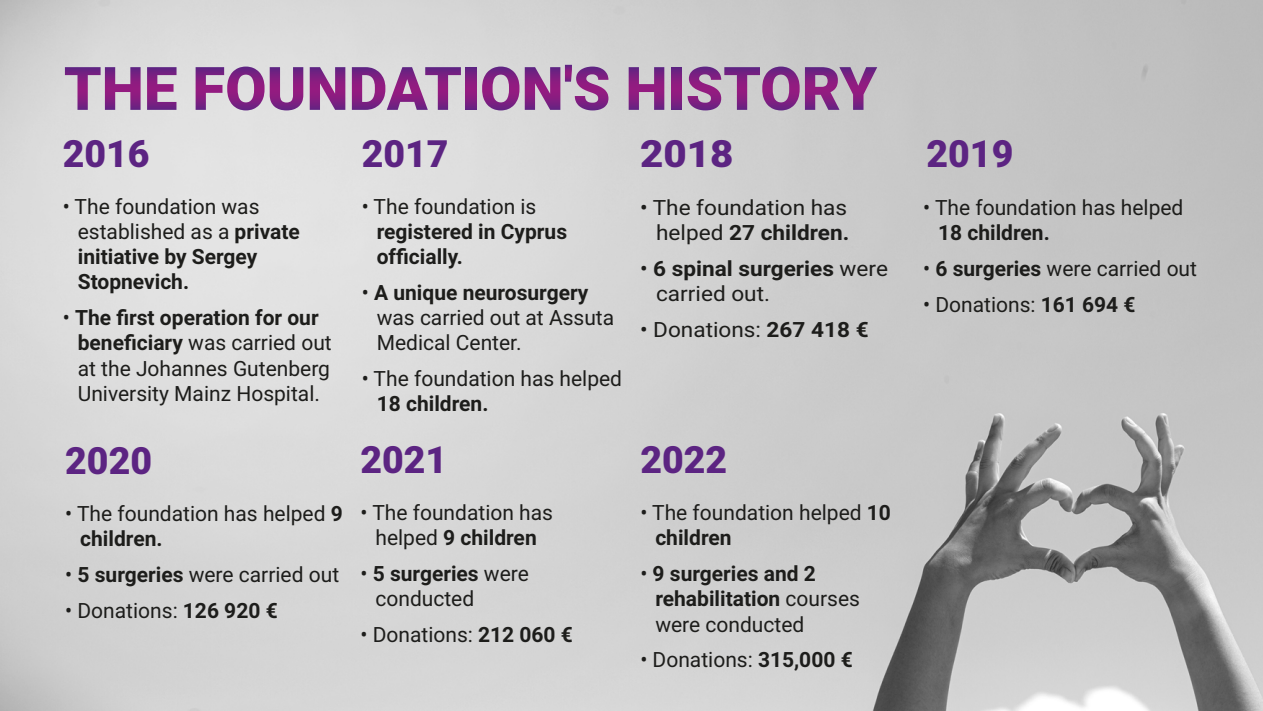
<style>
.page{position:relative;width:1263px;height:711px;background:#fff}
.page>*{position:absolute;margin:0;border:0;box-sizing:border-box;transform-origin:0 0}
.t1{font:900 37.5px "Roboto";color:#5c2482}
.t2{font:900 37.5px "Roboto";color:#5c2482;scale:1.08 1}
.t3{font:21px/25.2px "Roboto";color:#1d1d1b}
.t4{font:700 21px/25.2px "Roboto";color:#1d1d1b}
.t5{font:21px/25.2px "Roboto";color:#1d1d1b;text-align:right;scale:1.08 1}
.s1{font-weight:400}
.s2{font-weight:700}
</style>
<div class="page">
<img style="left:0;top:0;width:1263px;height:710px">
<svg style="left:65px;top:67px;width:76px;height:43px"></svg>
<svg style="left:147px;top:67px;width:30px;height:43px"></svg>
<svg style="left:196px;top:66px;width:107px;height:44px"></svg>
<svg style="left:310px;top:67px;width:35px;height:43px"></svg>
<svg style="left:352px;top:67px;width:109px;height:43px"></svg>
<svg style="left:466px;top:67px;width:10px;height:43px"></svg>
<svg style="left:482px;top:66px;width:37px;height:44px"></svg>
<svg style="left:525px;top:65px;width:83px;height:45px"></svg>
<svg style="left:629px;top:67px;width:35px;height:43px"></svg>
<svg style="left:671px;top:67px;width:11px;height:43px"></svg>
<svg style="left:688px;top:66px;width:189px;height:44px"></svg>
<h1 class="t1" style="left:63px;top:128px;width:88px">2016</h1>
<h1 class="t1" style="left:362px;top:128px;width:88px">2017</h1>
<p class="t4" style="left:78px;top:193px;width:224px;text-indent:-15px"><span class="s1">• The foundation was established as a</span> private initiative by Sergey<br>Stopnevich.</p>
<p class="t3" style="left:78px;top:304px;width:255px;text-indent:-15px">• <span class="s2">The first operation for our beneficiary</span> was carried out at the Johannes Gutenberg<br>University Mainz Hospital.</p>
<h1 class="t1" style="left:65px;top:433px;width:88px">2020</h1>
<p class="t3" style="left:80px;top:500px;width:264px;text-indent:-15px">• The foundation has helped <span class="s2">9 children.</span></p>
<p class="t3" style="left:65px;top:560px;width:275px">• <span class="s2">5 surgeries</span> were carried out</p>
<p class="t3" style="left:65px;top:596px;width:214px">• Donations: <span class="s2">126 920 €</span></p>
<p class="t3" style="left:362px;top:193px;width:176px">• The foundation is</p>
<p class="t4" style="left:377px;top:218px;width:192px">registered in Cyprus officially.</p>
<p class="t3" style="left:377px;top:279px;width:239px;text-indent:-15px">• <span class="s2">A unique neurosurgery </span>was carried out at Assuta<br>Medical Center.</p>
<p class="t3" style="left:362px;top:365px;width:262px">• The foundation has helped</p>
<p class="t4" style="left:377px;top:390px;width:113px">18 children.</p>
<h1 class="t1" style="left:360px;top:433px;width:88px">2021</h1>
<p class="t3" style="left:360px;top:499px;width:194px;text-align:center">• The foundation has helped <span class="s2">9 children</span></p>
<p class="t3" style="left:375px;top:560px;width:155px;text-indent:-15px">• <span class="s2">5 surgeries</span> were conducted</p>
<p class="t3" style="left:360px;top:621px;width:214px">• Donations: <span class="s2">212 060 €</span></p>
<h1 class="t2" style="left:640px;top:128px;width:88px">2018</h1>
<p class="t5" style="left:640px;top:194px;width:195px">• The foundation has helped <span class="s2">27 children.</span></p>
<p class="t5" style="left:656px;top:255px;width:216px;text-align:left;text-indent:-16px">• <span class="s2">6 spinal surgeries</span> were carried out.</p>
<p class="t5" style="left:640px;top:316px;width:213px">• Donations: <span class="s2">267 418 €</span></p>
<h1 class="t1" style="left:640px;top:433px;width:88px">2022</h1>
<p class="t3" style="left:655px;top:499px;width:237px;text-indent:-15px">• The foundation helped <span class="s2">10 children</span></p>
<p class="t4" style="left:655px;top:560px;width:206px;text-indent:-15px"><span class="s1">•</span> 9 surgeries and 2 rehabilitation <span class="s1">courses were conducted</span></p>
<p class="t3" style="left:640px;top:646px;width:214px">• Donations: <span class="s2">315,000 €</span></p>
<h1 class="t1" style="left:926px;top:128px;width:88px">2019</h1>
<p class="t3" style="left:923px;top:194px;width:262px">• The foundation has helped</p>
<p class="t4" style="left:938px;top:219px;width:113px">18 children.</p>
<p class="t3" style="left:923px;top:255px;width:275px">• <span class="s2">6 surgeries</span> were carried out</p>
<p class="t3" style="left:923px;top:290px;width:214px">• Donations: <span class="s2">161 694 €</span></p>
</div>
